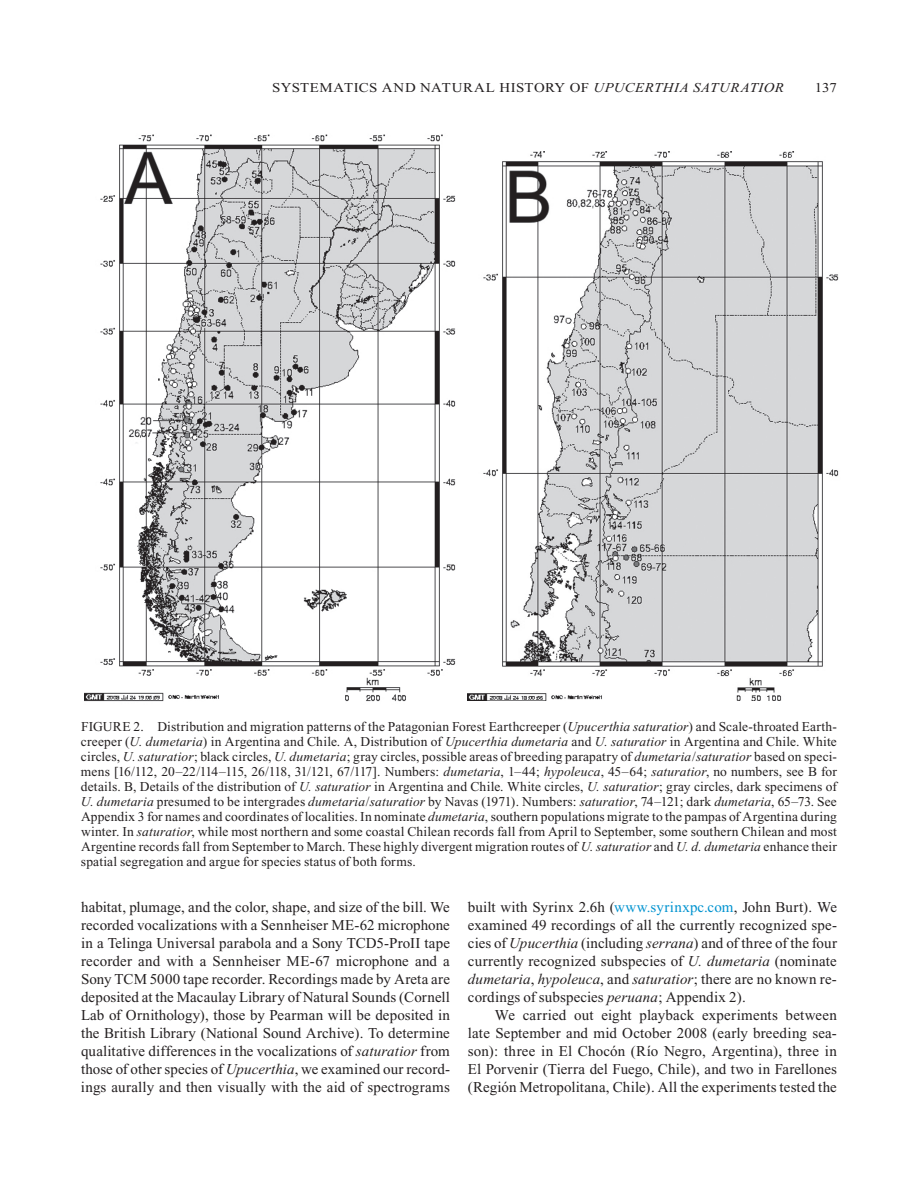
<style>
.page{position:relative;width:918px;height:1188px;background:#fff}
.page>*{position:absolute;margin:0;border:0;box-sizing:border-box;transform-origin:0 0}
.t1{font:15px/18px "Times New Roman";letter-spacing:.01em;color:#231f20;text-align:justify}
.t2{font:italic 15px "Times New Roman";letter-spacing:.01em;color:#231f20}
.t3{font:13.5px/15px "Times New Roman";letter-spacing:.01em;color:#231f20;text-align:justify}
.t4{font:13.5px "Times New Roman";letter-spacing:.01em;color:#231f20;scale:1.1 1}
.t5{font:italic 13.5px "Times New Roman";letter-spacing:.025em;color:#231f20;scale:1.1 1}
.t6{font:13.5px "Times New Roman";color:#231f20;scale:1.1 1}
.s1{font-style:normal}
.s2{font-style:italic}
.s3{color:#0093d0}
</style>
<div class="page">
<img style="left:84px;top:134px;width:372px;height:568px">
<img style="left:467px;top:152px;width:372px;height:548px">
<p class="t4" style="left:272px;top:80px;width:28px">Systematics</p>
<p class="t4" style="left:382px;top:80px;width:12px">and</p>
<p class="t4" style="left:420px;top:80px;width:21px">Natural</p>
<p class="t4" style="left:499px;top:80px;width:20px">Histor</p>
<p class="t5" style="left:555px;top:80px;width:151px"><span class="s1">y o f</span> Upucerthia Satur</p>
<p class="t5" style="left:741px;top:80px;width:38px">atior</p>
<p class="t6" style="left:815px;top:80px;width:22px">137</p>
<p class="t3" style="left:81px;top:719px;width:759px">FIGURE 2. Distribution and migration patterns of the Patagonian Forest Earthcreeper (<span class="s2">Upucerthia saturatior</span>) and Scale-throated Earth&shy;creeper (<span class="s2">U. dumetaria</span>) in Argentina and Chile. A, Distribution of <span class="s2">Upucerthia dumetaria</span> and <span class="s2">U. saturatior</span> in Argentina and Chile. White circles, <span class="s2">U. saturatior</span>; black circles, <span class="s2">U. dumetaria</span>; gray circles, possible areas of breeding parapatry of <span class="s2">dumetaria</span>/<span class="s2">saturatior</span> based on speci&shy;mens [16/112, 20–22/114–115, 26/118, 31/121, 67/117]. Numbers: <span class="s2">dumetaria</span>, 1–44; <span class="s2">hypoleuca</span>, 45–64; <span class="s2">saturatior</span>, no numbers, see B for details. B, Details of the distribution of <span class="s2">U. saturatior</span> in Argentina and Chile. White circles, <span class="s2">U. saturatior</span>; gray circles, dark specimens of <span class="s2">U. dumetaria</span> presumed to be intergrades <span class="s2">dumetaria</span>/<span class="s2">saturatior</span> by Navas (1971). Numbers: <span class="s2">saturatior</span>, 74–121; dark <span class="s2">dumetaria</span>, 65–73. See Appendix 3 for names and coordinates of localities. In nominate <span class="s2">dumetaria</span>, southern populations migrate to the pampas of Argentina during winter. In <span class="s2">saturatior</span>, while most northern and some coastal Chilean records fall from April to September, some southern Chilean and most Argentine records fall from September to March. These highly divergent migration routes of <span class="s2">U. saturatior</span> and <span class="s2">U. d. dumetaria</span> enhance their spatial segregation and argue for species status of both forms.</p>
<p class="t1" style="left:81px;top:898px;width:371px">habitat, plumage, and the color, shape, and size of the bill. We recorded vocalizations with a Sennheiser ME-62 microphone in a Telinga Universal parabola and a Sony TCD5-ProII tape recorder and with a Sennheiser ME-67 microphone and a Sony TCM 5000 tape recorder. Recordings made by Areta are deposited at the Macaulay Library of Natural Sounds (Cornell Lab of Ornithology), those by Pearman will be deposited in the British Library (National Sound Archive). To determine qualitative differences in the vocalizations of <span class="s2">saturatior</span> from those of other species of <span class="s2">Upucerthia</span>, we examined our record&shy;ings aurally and then visually with the aid of spectrograms</p>
<p class="t1" style="left:468px;top:898px;width:371px">built with Syrinx 2.6h (<span class="s3">www.syrinxpc.com</span>, John Burt). We</p>
<p class="t1" style="left:468px;top:916px;width:370px">examined 49 recordings of all the currently recognized spe-</p>
<p class="t1" style="left:468px;top:934px;width:371px">cies of <span class="s2">Upucerthia</span> (including <span class="s2">serrana</span>) and of three of the four</p>
<p class="t1" style="left:468px;top:952px;width:370px">currently recognized subspecies of <span class="s2">U. dumetaria</span> (nominate</p>
<p class="t2" style="left:468px;top:971px;width:370px">dumetaria<span class="s1">,</span> hypoleuca<span class="s1">, and</span> saturatior<span class="s1">; there are no known re-</span></p>
<p class="t1" style="left:468px;top:988px;width:279px">cordings of subspecies <span class="s2">peruana</span>; Appendix 2).</p>
<p class="t1" style="left:495px;top:1006px;width:343px">We carried out eight playback experiments between</p>
<p class="t1" style="left:468px;top:1024px;width:370px">late September and mid October 2008 (early breeding sea-</p>
<p class="t1" style="left:468px;top:1042px;width:370px">son): three in El Chocón (Río Negro, Argentina), three in</p>
<p class="t1" style="left:468px;top:1060px;width:370px">El Porvenir (Tierra del Fuego, Chile), and two in Farellones</p>
<p class="t1" style="left:468px;top:1078px;width:370px">(Región Metropolitana, Chile). All the experiments tested the</p>
</div>
